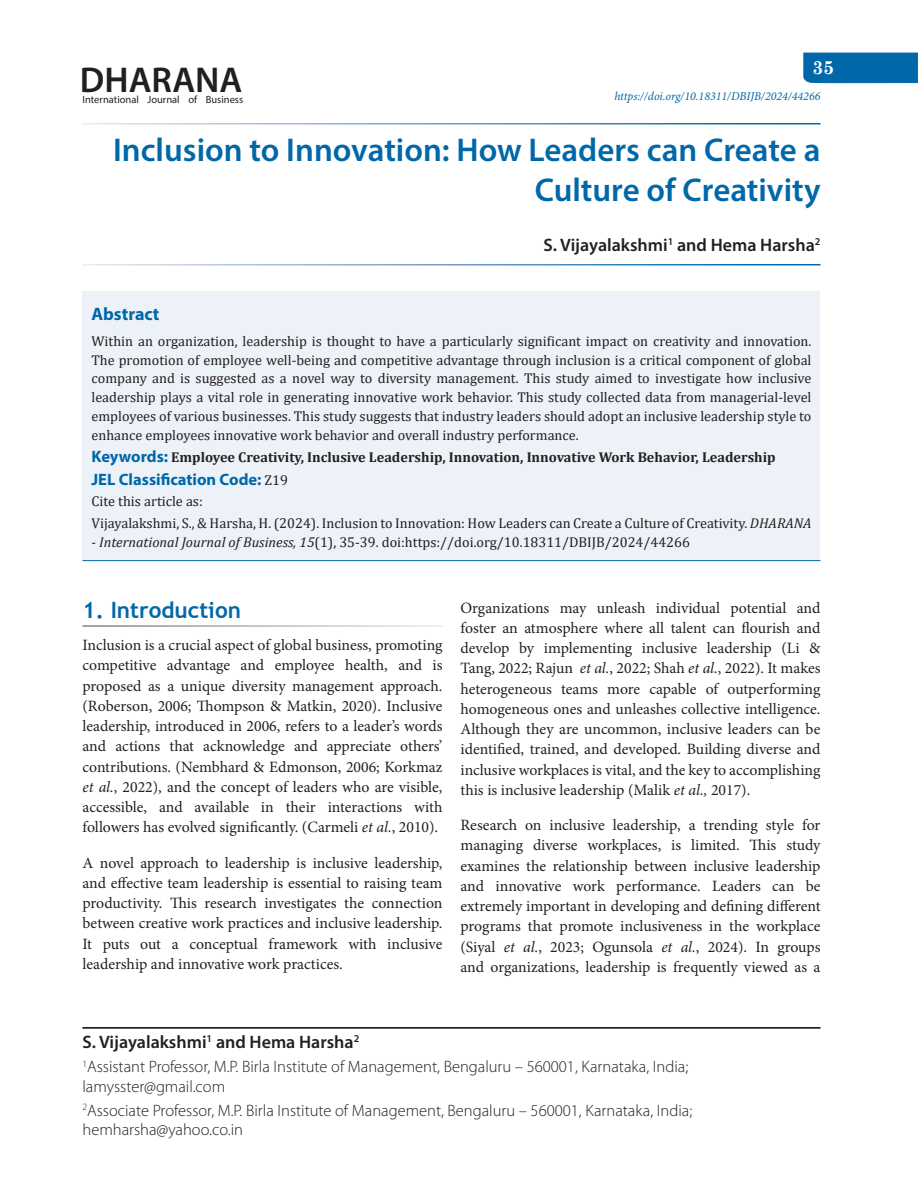
<style>
.page{position:relative;width:918px;height:1188px;background:#fff}
.page>*{position:absolute;margin:0;border:0;box-sizing:border-box;transform-origin:0 0}
.Author{font:600 36px "Myriad Pro";color:#231f20}
.AT{font:600 33px/40.5px "Myriad Pro";color:#0068a9;text-align:right}
.t1{font:700 22.5px "Trebuchet MS";color:#0068a9}
.Folio{font:700 18.75px "Century Schoolbook";color:#fff}
.Author-2{font:600 18px "Myriad Pro";color:#231f20}
.Abs_Head{font:700 18px "Myriad Pro";color:#0068a9}
.Affiliation{font:300 16.5px/19.5px "Myriad Pro";color:#231f20}
.Keyword{font:700 16.5px "Myriad Pro";color:#0068a9}
.Text{font:15.75px/20.2px "Minion Pro";color:#231f20;text-align:justify}
.Abs_Text1{font:14.25px/18.8px "Cambria";color:#231f20;text-align:justify}
.Keyword-2{font:14.25px "Cambria";color:#231f20}
.Keyword-3{font:700 14.25px "Cambria";color:#231f20}
.t2{font:italic 12px "Minion Pro";color:#0068a9}
.Author-3{font:10.5px "Myriad Pro";color:#231f20}
.s1{font-family:"Myriad Pro";font-size:16.5px;color:#0068a9}
.s2{font-family:"Cambria";font-weight:400;font-size:14.25px;color:#231f20}
.s3{font-style:italic}
</style>
<div class="page">
<div style="left:803px;top:53px;width:115px;height:30px;background:#0068a9"></div>
<hr style="left:82px;top:1027px;width:738px;height:2px;background:#000">
<div style="left:82px;top:291px;width:738px;height:270px;background:#edf2f8"></div>
<hr style="left:82px;top:560px;width:738px;height:1px;background:#0068a9">
<p class="Author" style="left:80px;top:57px;width:164px">DHARANA</p>
<p class="Author-3" style="left:82px;top:93px;width:162px">International Journal of Business</p>
<p class="Folio" style="left:813px;top:53px;width:23px">35</p>
<h3 class="t2" style="left:614px;top:88px;width:208px">https://doi.org/10.18311/DBIJB/2024/44266</h3>
<p class="AT" style="left:113px;top:128px;width:709px">Inclusion to Innovation: How Leaders can Create a<br>Culture of Creativity</p>
<p class="Author-2" style="left:544px;top:233px;width:278px">S. Vijayalakshmi<sup>1</sup> and Hema Harsha<sup>2</sup></p>
<p class="Abs_Head" style="left:92px;top:302px;width:70px">Abstract</p>
<p class="Abs_Text1" style="left:92px;top:331px;width:722px">Within an organization, leadership is thought to have a particularly significant impact on creativity and innovation.<br>The promotion of employee well-being and competitive advantage through inclusion is a critical component of global company and is suggested as a novel way to diversity management. This study aimed to investigate how inclusive leadership plays a vital role in generating innovative work behavior. This study collected data from managerial-level employees of various businesses. This study suggests that industry leaders should adopt an inclusive leadership style to enhance employees innovative work behavior and overall industry performance.</p>
<p class="Keyword-3" style="left:92px;top:447px;width:686px"><span class="s1">Keywords:</span> Employee Creativity, Inclusive Leadership, Innovation, Innovative Work Behavior, Leadership</p>
<p class="Keyword" style="left:92px;top:468px;width:198px">JEL Classification Code: <span class="s2">Z19</span></p>
<p class="Keyword-2" style="left:92px;top:493px;width:113px">Cite this article as:</p>
<p class="Keyword-2" style="left:92px;top:515px;width:721px">Vijayalakshmi, S., &amp; Harsha, H. (2024). Inclusion to Innovation: How Leaders can Create a Culture of Creativity. <span class="s3">DHARANA</span></p>
<p class="Keyword-2" style="left:92px;top:533px;width:600px"><span class="s3">- International Journal of Business, 15</span>(1), 35-39. doi:https://doi.org/10.18311/DBIJB/2024/44266</p>
<h1 class="t1" style="left:82px;top:596px;width:160px">1. Introduction</h1>
<p class="Text" style="left:82px;top:635px;width:362px">Inclusion is a crucial aspect of global business, promoting competitive advantage and employee health, and is proposed as a unique diversity management approach. (Roberson, 2006; Thompson &amp; Matkin, 2020). Inclusive leadership, introduced in 2006, refers to a leader’s words and actions that acknowledge and appreciate others’ contributions. (Nembhard &amp; Edmonson, 2006; Korkmaz <span class="s3">et al.</span>, 2022), and the concept of leaders who are visible, accessible, and available in their interactions with followers has evolved significantly. (Carmeli <span class="s3">et al.</span>, 2010).</p>
<p class="Text" style="left:82px;top:852px;width:362px">A novel approach to leadership is inclusive leadership, and effective team leadership is essential to raising team productivity. This research investigates the connection between creative work practices and inclusive leadership.<br>It puts out a conceptual framework with inclusive leadership and innovative work practices.</p>
<p class="Text" style="left:460px;top:598px;width:362px">Organizations may unleash individual potential and foster an atmosphere where all talent can flourish and develop by implementing inclusive leadership (Li &amp; Tang, 2022; Rajun <span class="s3">et al.</span>, 2022; Shah <span class="s3">et al.</span>, 2022). It makes heterogeneous teams more capable of outperforming homogeneous ones and unleashes collective intelligence.<br>Although they are uncommon, inclusive leaders can be identified, trained, and developed. Building diverse and inclusive workplaces is vital, and the key to accomplishing this is inclusive leadership (Malik <span class="s3">et al.,</span> 2017).</p>
<p class="Text" style="left:460px;top:815px;width:362px">Research on inclusive leadership, a trending style for managing diverse workplaces, is limited. This study examines the relationship between inclusive leadership and innovative work performance. Leaders can be extremely important in developing and defining different programs that promote inclusiveness in the workplace (Siyal <span class="s3">et al.</span>, 2023; Ogunsola <span class="s3">et al.</span>, 2024). In groups and organizations, leadership is frequently viewed as a</p>
<p class="Author-2" style="left:82px;top:1031px;width:278px">S. Vijayalakshmi<sup>1</sup> and Hema Harsha<sup>2</sup></p>
<p class="Affiliation" style="left:82px;top:1057px;width:607px"><sup>1</sup>Assistant Professor, M.P. Birla Institute of Management, Bengaluru – 560001, Karnataka, India; lamysster@gmail.com</p>
<p class="Affiliation" style="left:82px;top:1101px;width:611px"><sup>2</sup>Associate Professor, M.P. Birla Institute of Management, Bengaluru – 560001, Karnataka, India; hemharsha@yahoo.co.in</p>
</div>
